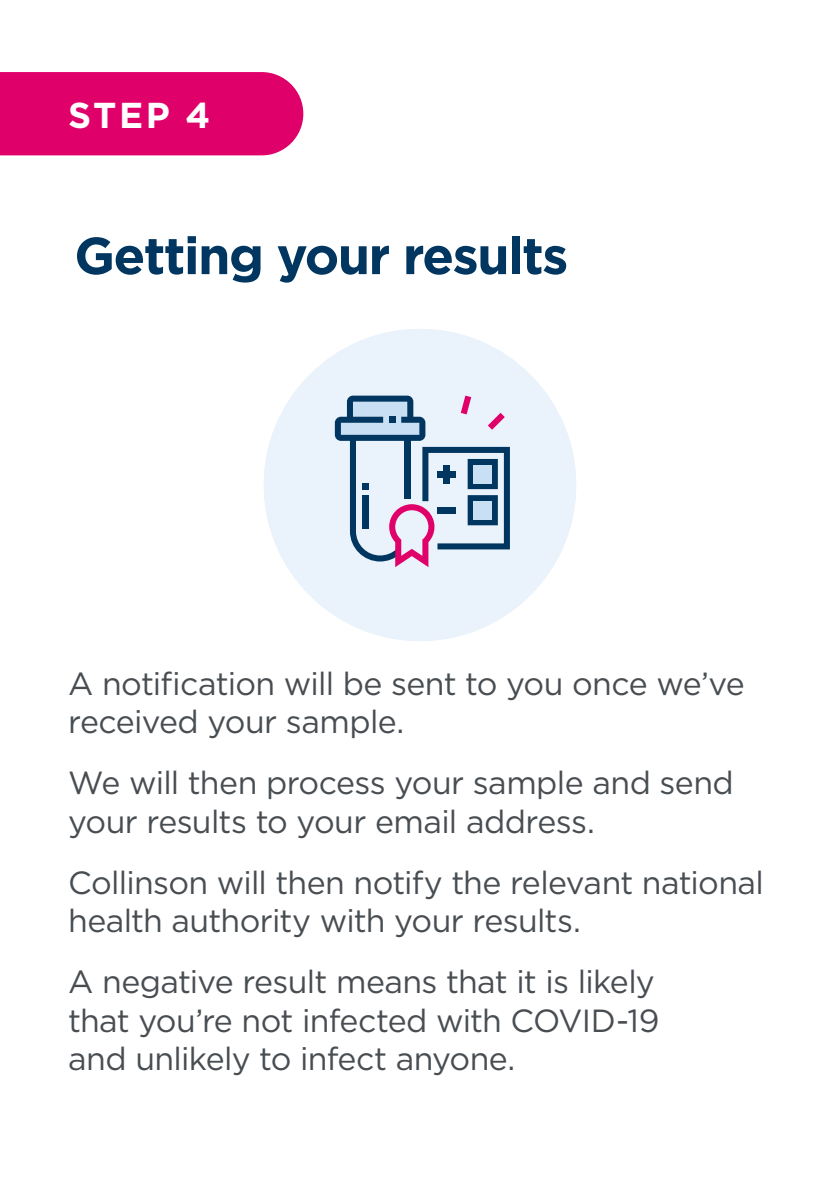
<style>
.page{position:relative;width:840px;height:1191px;background:#fff}
.page>*{position:absolute;margin:0;border:0;box-sizing:border-box;transform-origin:0 0}
.t1{font:700 52px "Gotham";letter-spacing:-.03em;color:#00365f}
.t2{font:700 36px "Gotham";color:#fff}
.t3{font:32px/38.4px "Gotham";letter-spacing:-.02em;color:#484d52}
</style>
<div class="page">
<div style="left:264px;top:329px;width:312px;height:312px;background:#eaf2fb;border-radius:50%"></div>
<div style="left:0;top:72px;width:303px;height:83px;background:#e00069"></div>
<svg style="left:334px;top:395px;width:175px;height:172px"></svg>
<div style="left:473px;top:465px;width:18px;height:18px;background:#c9dff4"></div>
<div style="left:473px;top:501px;width:18px;height:18px;background:#c9dff4"></div>
<p class="t2" style="left:68px;top:91px;width:144px">STEP 4</p>
<h1 class="t1" style="left:74px;top:221px;width:495px">Getting your results</h1>
<p class="t3" style="left:68px;top:663px;width:677px">A notification will be sent to you once we’ve received your sample.</p>
<p class="t3" style="left:68px;top:763px;width:667px">We will then process your sample and send your results to your email address.</p>
<p class="t3" style="left:68px;top:862px;width:697px">Collinson will then notify the relevant national health authority with your results.</p>
<p class="t3" style="left:68px;top:962px;width:592px">A negative result means that it is likely that you’re not infected with COVID-19 and unlikely to infect anyone.</p>
</div>
